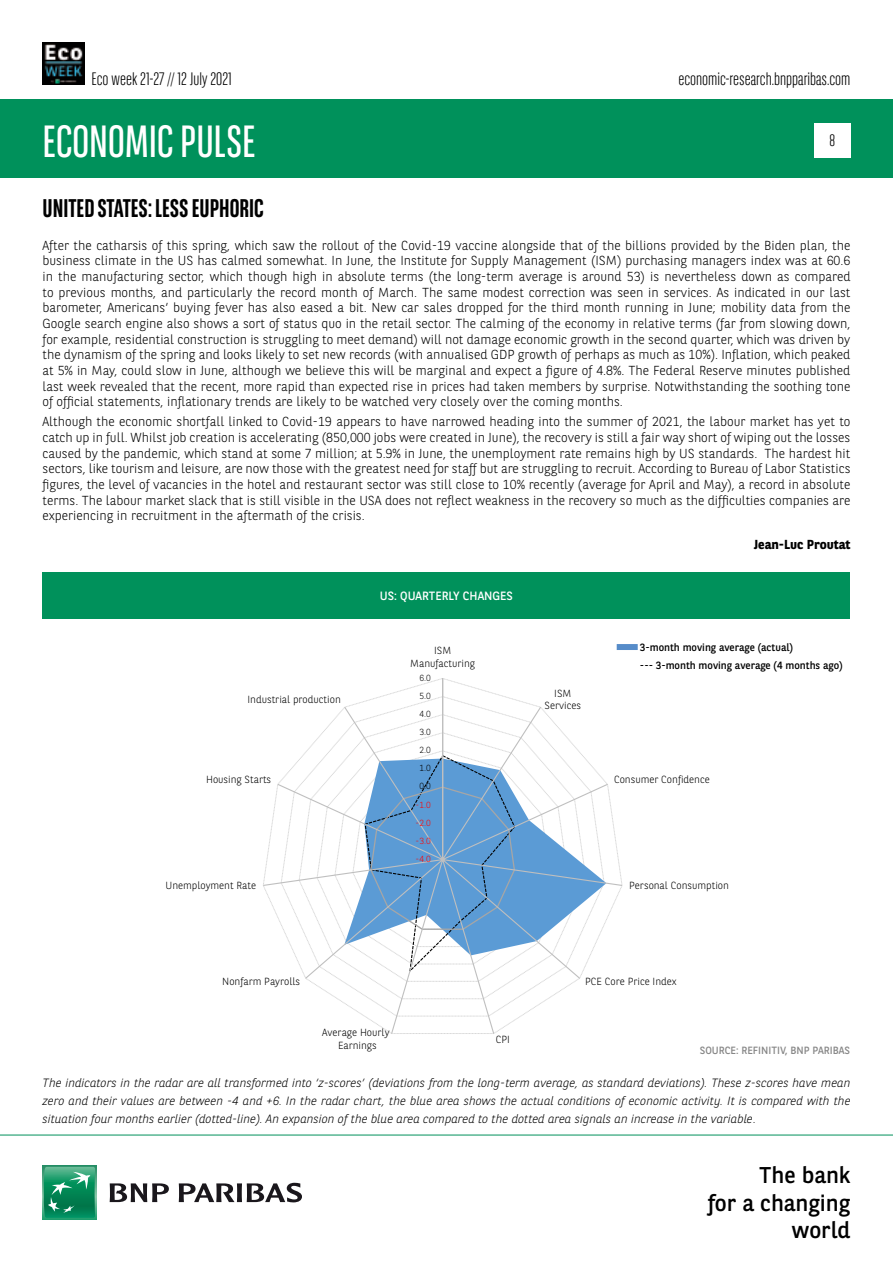
<style>
.page{position:relative;width:893px;height:1263px;background:#fff}
.page>*{position:absolute;margin:0;border:0;box-sizing:border-box;transform-origin:0 0}
.t1{font:45px "BNPP Sans Condensed";color:#fff}
.t2{font:700 25.5px "BNPP Sans Condensed";color:#000}
.t3{font:22.8px/27.3px "BNPP Sans";color:#000;text-align:right}
.t4{font:300 18px "BNPP Sans Condensed";color:#000}
.t5{font:300 16.5px "BNPP Sans Condensed";color:#000}
.t6{font:300 13.05px/15.6px "BNPP Sans";color:#000;text-align:justify}
.t7{font:700 13.05px "BNPP Sans";color:#000}
.t8{font:italic 300 12px/18px "BNPP Sans";color:#000;text-align:justify}
.t9{font:12px "BNPP Sans";color:#fff}
.t10{font:10.5px/18px "BNPP Sans";color:#000}
.t11{font:10.5px "BNPP Sans";color:#878787}
.t12{font:300 10.35px/12.5px "BNPP Sans";color:#000;text-align:center}
.t13{font:300 8.85px "BNPP Sans";color:#000}
.t14{font:300 8.85px "BNPP Sans";color:#f00}
.s1{font-style:normal}
</style>
<div class="page">
<div style="left:1px;top:99px;width:892px;height:78px;background:#00915b"></div>
<svg style="left:43px;top:1166px;width:53px;height:53px"></svg>
<svg style="left:44px;top:1167px;width:51px;height:51px;background:#26996e"></svg>
<svg style="left:110px;top:1183px;width:59px;height:19px"></svg>
<svg style="left:179px;top:1183px;width:123px;height:19px"></svg>
<hr style="left:0;top:1135px;width:893px;height:1px;background:#00915b">
<div style="left:814px;top:123px;width:36px;height:34px;background:#fff"></div>
<img style="left:43px;top:43px;width:42px;height:42px">
<svg style="left:263px;top:678px;width:360px;height:356px"></svg>
<div style="left:43px;top:572px;width:807px;height:47px;background:#00915b"></div>
<div style="left:617px;top:644px;width:21px;height:6px;background:#568cc9"></div>
<h3 class="t4" style="left:91px;top:67px;width:142px">Eco week 21-27 // 12 July 2021</h3>
<h1 class="t1" style="left:43px;top:113px;width:215px">ECONOMIC PULSE</h1>
<h3 class="t4" style="left:678px;top:67px;width:174px">economic-research.bnpparibas.com</h3>
<p class="t5" style="left:829px;top:130px;width:7px">8</p>
<h2 class="t2" style="left:43px;top:193px;width:223px">UNITED STATES: LESS EUPHORIC</h2>
<p class="t6" style="left:43px;top:237px;width:809px">After the catharsis of this spring, which saw the rollout of the Covid-19 vaccine alongside that of the billions provided by the Biden plan, the business climate in the US has calmed somewhat. In June, the Institute for Supply Management (ISM) purchasing managers index was at 60.6 in the manufacturing sector, which though high in absolute terms (the long-term average is around 53) is nevertheless down as compared to previous months, and particularly the record month of March. The same modest correction was seen in services. As indicated in our last barometer, Americans’ buying fever has also eased a bit. New car sales dropped for the third month running in June; mobility data from the Google search engine also shows a sort of status quo in the retail sector. The calming of the economy in relative terms (far from slowing down, for example, residential construction is struggling to meet demand) will not damage economic growth in the second quarter, which was driven by the dynamism of the spring and looks likely to set new records (with annualised GDP growth of perhaps as much as 10%). Inflation, which peaked at 5% in May, could slow in June, although we believe this will be marginal and expect a figure of 4.8%. The Federal Reserve minutes published last week revealed that the recent, more rapid than expected rise in prices had taken members by surprise. Notwithstanding the soothing tone of official statements, inflationary trends are likely to be watched very closely over the coming months.</p>
<p class="t6" style="left:43px;top:413px;width:809px">Although the economic shortfall linked to Covid-19 appears to have narrowed heading into the summer of 2021, the labour market has yet to catch up in full. Whilst job creation is accelerating (850,000 jobs were created in June), the recovery is still a fair way short of wiping out the losses caused by the pandemic, which stand at some 7 million; at 5.9% in June, the unemployment rate remains high by US standards. The hardest hit sectors, like tourism and leisure, are now those with the greatest need for staff but are struggling to recruit. According to Bureau of Labor Statistics figures, the level of vacancies in the hotel and restaurant sector was still close to 10% recently (average for April and May), a record in absolute terms. The labour market slack that is still visible in the USA does not reflect weakness in the recovery so much as the difficulties companies are experiencing in recruitment in the aftermath of the crisis.</p>
<p class="t7" style="left:754px;top:535px;width:98px">Jean-Luc Proutat</p>
<p class="t9" style="left:380px;top:587px;width:135px">US: QUARTERLY CHANGES</p>
<p class="t12" style="left:410px;top:644px;width:66px">ISM<br>Manufacturing</p>
<p class="t10" style="left:640px;top:638px;width:204px">3-month moving average (actual)<br>--- 3-month moving average (4 months ago)</p>
<p class="t13" style="left:419px;top:672px;width:13px">6.0</p>
<p class="t12" style="left:248px;top:693px;width:95px">Industrial production</p>
<p class="t13" style="left:419px;top:690px;width:13px">5.0</p>
<p class="t13" style="left:419px;top:708px;width:13px">4.0</p>
<p class="t12" style="left:545px;top:687px;width:38px">ISM<br>Services</p>
<p class="t13" style="left:419px;top:726px;width:13px">3.0</p>
<p class="t13" style="left:419px;top:744px;width:13px">2.0</p>
<p class="t13" style="left:419px;top:762px;width:13px">1.0</p>
<p class="t12" style="left:206px;top:773px;width:67px">Housing Starts</p>
<p class="t13" style="left:419px;top:780px;width:13px">0.0</p>
<p class="t12" style="left:614px;top:773px;width:97px">Consumer Confidence</p>
<p class="t14" style="left:416px;top:798px;width:17px">-1.0</p>
<p class="t14" style="left:416px;top:816px;width:17px">-2.0</p>
<p class="t14" style="left:416px;top:835px;width:17px">-3.0</p>
<p class="t14" style="left:416px;top:853px;width:17px">-4.0</p>
<p class="t12" style="left:166px;top:878px;width:92px">Unemployment Rate</p>
<p class="t12" style="left:629px;top:878px;width:101px">Personal Consumption</p>
<p class="t12" style="left:222px;top:975px;width:79px">Nonfarm Payrolls</p>
<p class="t12" style="left:322px;top:1026px;width:69px">Average Hourly<br>Earnings</p>
<p class="t12" style="left:496px;top:1032px;width:16px">CPI</p>
<p class="t12" style="left:585px;top:975px;width:93px">PCE Core Price Index</p>
<p class="t11" style="left:700px;top:1043px;width:152px">SOURCE: REFINITIV, BNP PARIBAS</p>
<p class="t8" style="left:43px;top:1073px;width:809px">The indicators in the radar are all transformed into ‘z-scores’ (deviations from the long-term average, as standard deviations). These z-scores have mean zero and their values are between -4 and +6. In the radar chart, the blue area shows the actual conditions of economic activity. It is compared with the situation four months earlier (dotted-line). An expansion of the blue area compared to the dotted area signals an increase in the variable<span class="s1">.</span></p>
<h3 class="t3" style="left:708px;top:1161px;width:144px">The bank<br>for a changing world</h3>
</div>
